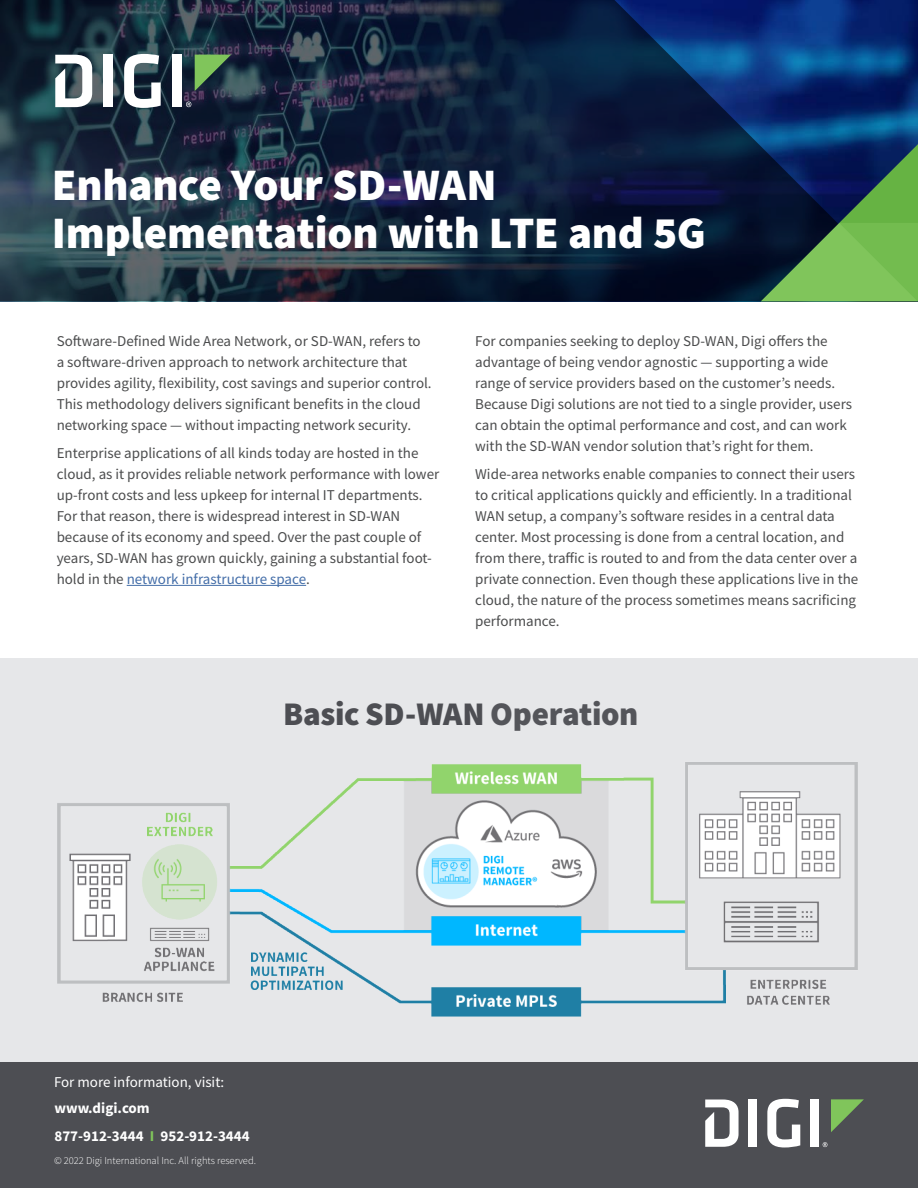
<style>
.page{position:relative;width:918px;height:1188px;background:#fff}
.page>*{position:absolute;margin:0;border:0;box-sizing:border-box;transform-origin:0 0}
.H1_reversed{font:900 45px "Source Sans Pro";letter-spacing:-.005em;color:#fff}
.subhead_1{font:900 33px "Source Sans Pro";letter-spacing:-.01em;color:#4d4e53}
.body_text{font:15px/21px "Source Sans Pro";color:#4b4c4d}
.t1{font:700 15px/27.8px "Source Sans Pro";color:#fff}
.t2{font:15px "Source Sans Pro";color:#fff}
.t3{font:300 10.5px "Source Sans Pro";color:#fff}
.s1{color:#436da8}
.s2{color:#54555a}
.s3{color:#80c55b}
</style>
<div class="page">
<div style="left:0;top:1057px;width:918px;height:131px;background:#4d4e53"></div>
<div style="left:748px;top:1100px;width:9px;height:47px;background:#fff"></div>
<svg style="left:767px;top:1099px;width:33px;height:48px"></svg>
<div style="left:810px;top:1100px;width:9px;height:47px;background:#fff"></div>
<svg style="left:831px;top:1099px;width:33px;height:33px"></svg>
<svg style="left:705px;top:1100px;width:34px;height:47px"></svg>
<svg style="left:823px;top:1142px;width:4px;height:5px"></svg>
<div style="left:0;top:659px;width:918px;height:403px;background:#e6e7e9"></div>
<hr style="left:127px;top:585px;width:179px;height:1px;background:#436da8">
<img style="left:57px;top:762px;width:801px;height:255px">
<svg style="left:0;top:0;width:916px;height:301px;background:#152946"></svg>
<svg style="left:761px;top:131px;width:157px;height:170px;background:#376650"></svg>
<div style="left:103px;top:55px;width:10px;height:52px;background:#fff"></div>
<svg style="left:124px;top:54px;width:37px;height:54px"></svg>
<div style="left:172px;top:55px;width:10px;height:52px;background:#fff"></div>
<svg style="left:195px;top:55px;width:36px;height:36px"></svg>
<svg style="left:55px;top:55px;width:37px;height:52px"></svg>
<svg style="left:186px;top:102px;width:5px;height:5px"></svg>
<p class="H1_reversed" style="left:52px;top:154px;width:446px">Enhance Your SD-WAN</p>
<p class="H1_reversed" style="left:52px;top:202px;width:656px">Implementation with LTE and 5G</p>
<p class="body_text" style="left:57px;top:331px;width:377px">Software-Defined Wide Area Network, or SD-WAN, refers to a software-driven approach to network architecture that provides agility, flexibility, cost savings and superior control.<br>This methodology delivers significant benefits in the cloud networking space — without impacting network security.</p>
<p class="body_text" style="left:57px;top:442px;width:384px">Enterprise applications of all kinds today are hosted in the cloud, as it provides reliable network performance with lower up-front costs and less upkeep for internal IT departments.<br>For that reason, there is widespread interest in SD-WAN because of its economy and speed. Over the past couple of years, SD-WAN has grown quickly, gaining a substantial foot&shy;hold in the <span class="s1">network infrastructure space</span>.</p>
<p class="body_text" style="left:475px;top:331px;width:378px">For companies seeking to deploy SD-WAN, Digi offers the advantage of being vendor agnostic — supporting a wide range of service providers based on the customer’s needs.<br>Because Digi solutions are not tied to a single provider, users can obtain the optimal performance and cost, and can work with the SD-WAN vendor solution that’s right for them.</p>
<p class="body_text" style="left:475px;top:463px;width:385px">Wide-area networks enable companies to connect their users to critical applications quickly and efficiently. In a traditional WAN setup, a company’s software resides in a central data center. Most processing is done from a central location, and from there, traffic is routed to and from the data center over a private connection. Even though these applications live in the cloud, the nature of the process sometimes means sacrificing performance.</p>
<p class="subhead_1" style="left:283px;top:691px;width:357px">Basic SD-WAN <span class="s2">Operation</span></p>
<p class="t2" style="left:54px;top:1072px;width:172px">For more information, visit:</p>
<p class="t1" style="left:54px;top:1095px;width:197px">www.digi.com<br>877-912-3444 <span class="s3">I</span> 952-912-3444</p>
<p class="t3" style="left:54px;top:1154px;width:204px">© 2022 Digi International Inc. All rights reserved.</p>
</div>
